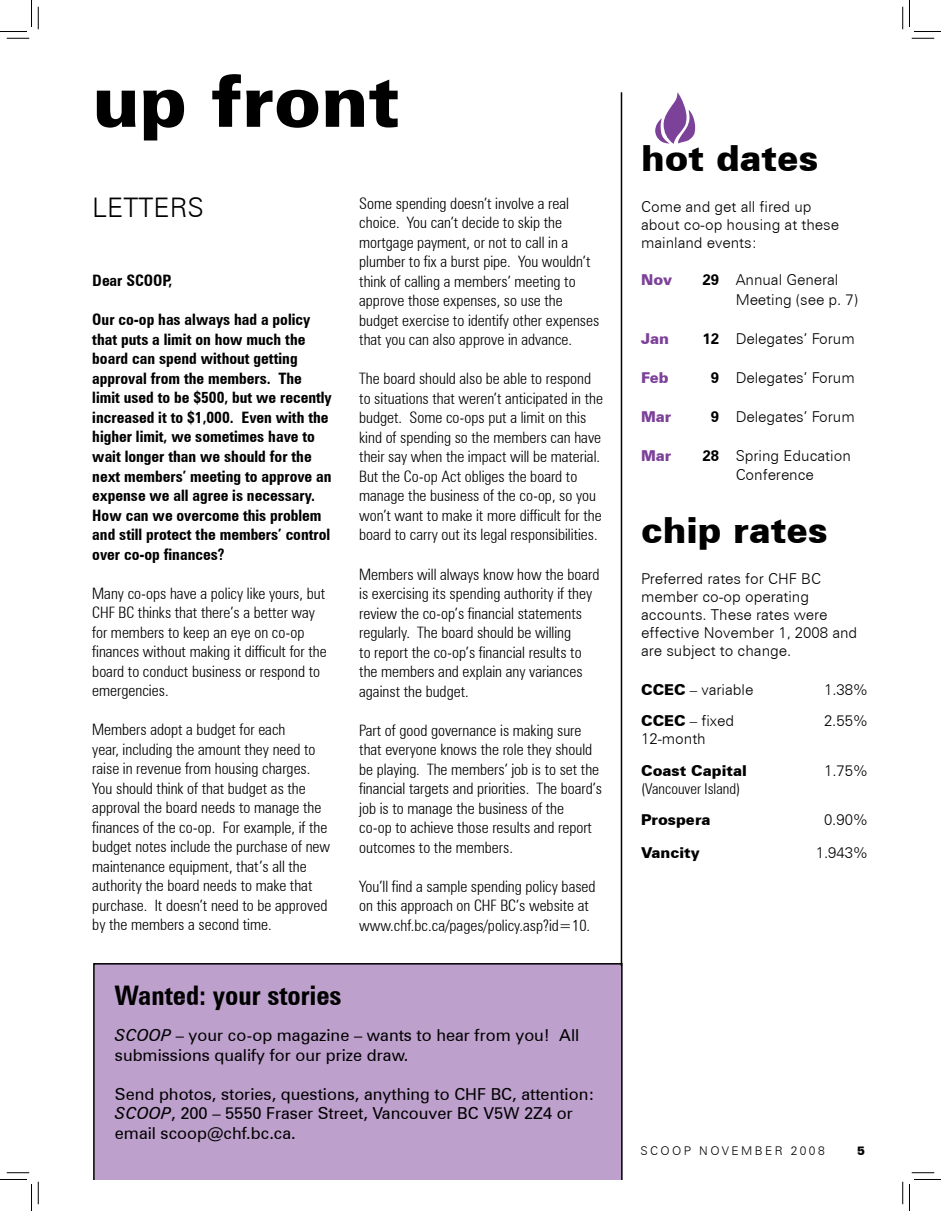
<style>
.page{position:relative;width:941px;height:1211px;background:#fff}
.page>*{position:absolute;margin:0;border:0;box-sizing:border-box;transform-origin:0 0}
.t1{font:900 72px "Zurich BT";color:#000}
.t2{font:900 36px "Zurich BT";color:#000}
.t3{font:700 condensed 27px "Zurich BT";color:#000}
.t4{font:300 27px "Zurich BT";color:#000}
.t5{font:16.5px/19.5px "Zurich BT";color:#000}
.t6{font:300 condensed 15.75px/19.5px "Zurich BT";color:#000}
.t7{font:700 condensed 15.75px/19.5px "Zurich BT";color:#000}
.t8{font:300 15px/18px "Zurich BT";color:#000}
.t9{font:900 15px "Zurich BT";color:#000}
.t10{font:300 condensed 15px "Zurich BT";color:#000}
.t11{font:900 15px "Zurich BT";color:#7c4199}
.t12{font:300 12px "Zurich BT";letter-spacing:.2em;color:#000}
.s1{font-style:italic}
.s2{font-weight:700}
.s3{font-weight:900}
</style>
<div class="page">
<div style="left:93px;top:963px;width:529px;height:216px;background:#bda0cc"></div>
<svg style="left:655px;top:92px;width:40px;height:52px"></svg>
<hr style="left:620px;top:92px;width:2px;height:874px;background:#000">
<svg style="left:7px;top:38px;width:22px;height:1px"></svg>
<svg style="left:911px;top:38px;width:23px;height:1px"></svg>
<svg style="left:7px;top:1172px;width:22px;height:1px"></svg>
<svg style="left:911px;top:1172px;width:23px;height:1px"></svg>
<svg style="left:38px;top:7px;width:1px;height:22px"></svg>
<svg style="left:38px;top:1181px;width:1px;height:23px"></svg>
<svg style="left:902px;top:7px;width:1px;height:22px"></svg>
<svg style="left:902px;top:1181px;width:1px;height:23px"></svg>
<svg style="left:0;top:0;width:32px;height:32px"></svg>
<svg style="left:0;top:1179px;width:32px;height:31px"></svg>
<svg style="left:909px;top:0;width:31px;height:32px"></svg>
<svg style="left:909px;top:1179px;width:31px;height:31px"></svg>
<h1 class="t1" style="left:92px;top:57px;width:309px">up front</h1>
<h3 class="t4" style="left:92px;top:191px;width:113px">LETTERS</h3>
<p class="t7" style="left:92px;top:271px;width:82px">Dear SCOOP,</p>
<p class="t7" style="left:92px;top:310px;width:241px">Our co-op has always had a policy that puts a limit on how much the board can spend without getting approval from the members. The limit used to be $500, but we recently increased it to $1,000. Even with the higher limit, we sometimes have to wait longer than we should for the next members’ meeting to approve an expense we all agree is necessary.<br>How can we overcome this problem and still protect the members’ control over co-op finances?</p>
<p class="t6" style="left:92px;top:583px;width:236px">Many co-ops have a policy like yours, but CHF BC thinks that there’s a better way for members to keep an eye on co-op finances without making it difficult for the board to conduct business or respond to emergencies.</p>
<p class="t6" style="left:92px;top:719px;width:239px">Members adopt a budget for each<br>year, including the amount they need to raise in revenue from housing charges.<br>You should think of that budget as the approval the board needs to manage the finances of the co-op. For example, if the budget notes include the purchase of new maintenance equipment, that’s all the authority the board needs to make that purchase. It doesn’t need to be approved by the members a second time.</p>
<p class="t6" style="left:359px;top:193px;width:242px">Some spending doesn’t involve a real choice. You can’t decide to skip the mortgage payment, or not to call in a plumber to fix a burst pipe. You wouldn’t think of calling a members’ meeting to approve those expenses, so use the budget exercise to identify other expenses that you can also approve in advance.</p>
<p class="t6" style="left:359px;top:369px;width:245px">The board should also be able to respond to situations that weren’t anticipated in the budget. Some co-ops put a limit on this kind of spending so the members can have their say when the impact will be material.<br>But the Co-op Act obliges the board to manage the business of the co-op, so you won’t want to make it more difficult for the board to carry out its legal responsibilities.</p>
<p class="t6" style="left:359px;top:564px;width:242px">Members will always know how the board is exercising its spending authority if they review the co-op’s financial statements regularly. The board should be willing<br>to report the co-op’s financial results to the members and explain any variances against the budget.</p>
<p class="t6" style="left:359px;top:720px;width:244px">Part of good governance is making sure that everyone knows the role they should be playing. The members’ job is to set the financial targets and priorities. The board’s job is to manage the business of the<br>co-op to achieve those results and report outcomes to the members.</p>
<p class="t6" style="left:359px;top:876px;width:238px">You’ll find a sample spending policy based on this approach on CHF BC’s website at www.chf.bc.ca/pages/policy.asp?id=10.</p>
<h3 class="t3" style="left:115px;top:979px;width:228px">Wanted: your stories</h3>
<p class="t5" style="left:115px;top:1025px;width:466px"><span class="s1">SCOOP</span> – your co‑op magazine – wants to hear from you! All submissions qualify for our prize draw.</p>
<p class="t5" style="left:115px;top:1084px;width:481px">Send photos, stories, questions, anything to CHF BC, attention:<br><span class="s1">SCOOP</span>, 200 – 5550 Fraser Street, Vancouver BC V5W 2Z4 or email scoop@chf.bc.ca.</p>
<h2 class="t2" style="left:641px;top:137px;width:179px">hot dates</h2>
<p class="t8" style="left:641px;top:197px;width:199px">Come and get all fired up about co‑op housing at these mainland events:</p>
<p class="t11" style="left:641px;top:271px;width:33px">Nov</p>
<p class="t8" style="left:735px;top:270px;width:124px;line-height:19.5px;text-indent:-33px"><span class="s2">29</span> Annual General<br>Meeting (see p. 7)</p>
<p class="t11" style="left:641px;top:329px;width:29px">Jan</p>
<p class="t8" style="left:702px;top:329px;width:154px"><span class="s2">12</span> Delegates’ Forum</p>
<p class="t11" style="left:641px;top:368px;width:29px">Feb</p>
<p class="t8" style="left:710px;top:368px;width:145px"><span class="s2">9</span> Delegates’ Forum</p>
<p class="t11" style="left:641px;top:407px;width:32px">Mar</p>
<p class="t8" style="left:710px;top:407px;width:145px"><span class="s2">9</span> Delegates’ Forum</p>
<p class="t11" style="left:641px;top:446px;width:32px">Mar</p>
<p class="t8" style="left:702px;top:445px;width:150px;line-height:19.5px;text-align:center"><span class="s2">28</span> Spring Education<br>Conference</p>
<h2 class="t2" style="left:641px;top:508px;width:188px">chip rates</h2>
<p class="t8" style="left:641px;top:569px;width:218px">Preferred rates for CHF BC member co‑op operating accounts. These rates were effective November 1, 2008 and are subject to change.</p>
<p class="t8" style="left:641px;top:680px;width:114px"><span class="s3">CCEC</span> – variable</p>
<p class="t8" style="left:824px;top:680px;width:45px">1.38%</p>
<p class="t8" style="left:641px;top:711px;width:95px"><span class="s3">CCEC</span> – fixed</p>
<p class="t8" style="left:824px;top:711px;width:45px">2.55%</p>
<p class="t8" style="left:641px;top:729px;width:66px">12‑month</p>
<p class="t9" style="left:641px;top:761px;width:107px">Coast Capital</p>
<p class="t8" style="left:824px;top:761px;width:45px">1.75%</p>
<p class="t10" style="left:641px;top:779px;width:101px">(Vancouver Island)</p>
<p class="t9" style="left:641px;top:810px;width:71px">Prospera</p>
<p class="t8" style="left:824px;top:810px;width:45px">0.90%</p>
<p class="t9" style="left:641px;top:843px;width:60px">Vancity</p>
<p class="t8" style="left:815px;top:843px;width:53px">1.943%</p>
<p class="t12" style="left:640px;top:1143px;width:185px">SCOOP NOVEMBER 2008</p>
</div>
